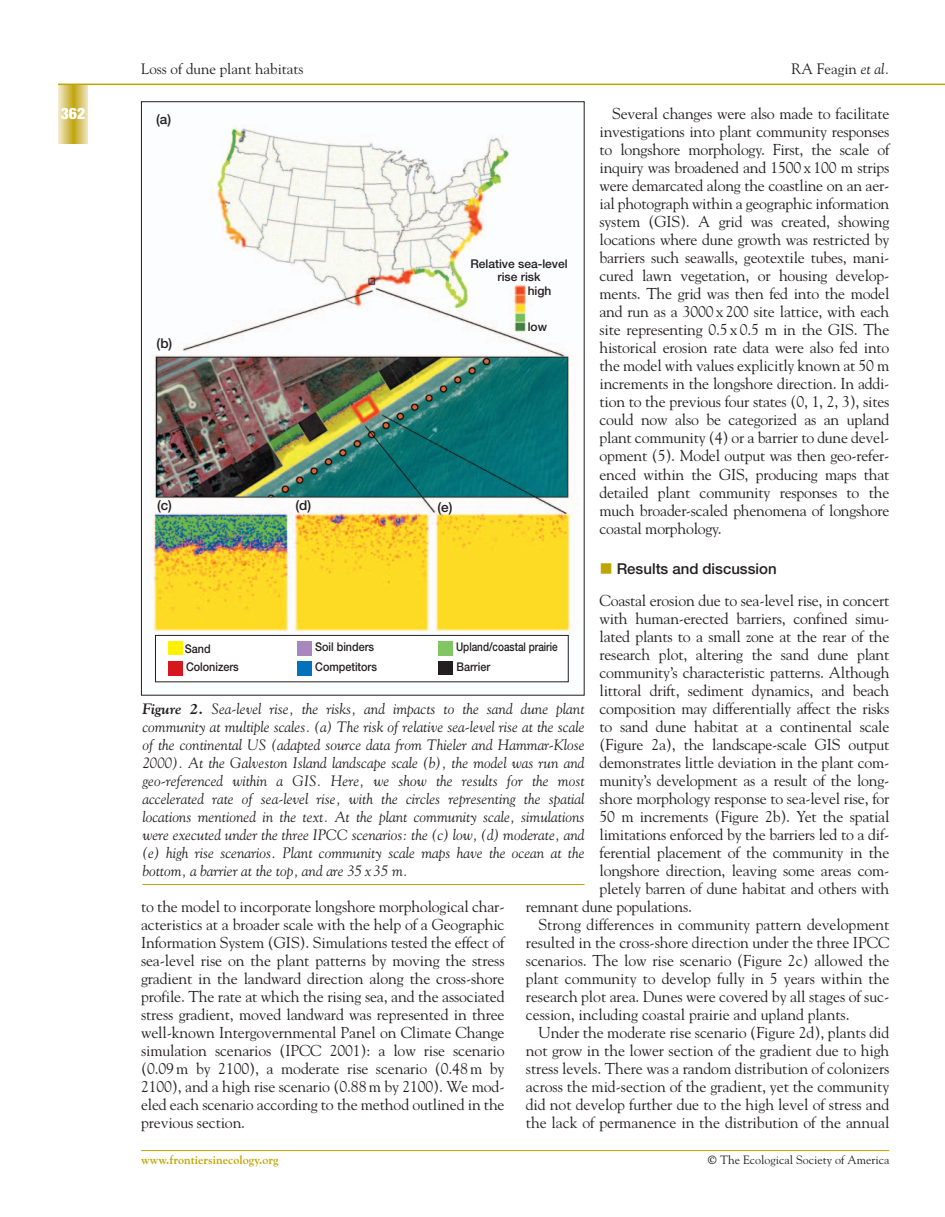
<style>
.page{position:relative;width:945px;height:1217px;background:#fff}
.page>*{position:absolute;margin:0;border:0;box-sizing:border-box;transform-origin:0 0}
.t1{font:15.75px/18px "Goudy";letter-spacing:-.015em;color:#231f20;text-align:justify}
.t2{font:900 condensed 15.75px "Helvetica Neue";color:#fff}
.t3{font:italic 15px/18px "Goudy";color:#231f20;text-align:justify}
.t4{font:15px "Goudy";color:#231f20}
.t5{font:500 15px "Helvetica Neue";color:#231f20}
.t6{font:500 13.5px "Helvetica Neue";color:#231f20}
.t7{font:500 12px/18.6px "Helvetica Neue";color:#231f20;scale:.9 1}
.t8{font:500 12px/13.5px "Helvetica Neue";color:#231f20;text-align:center}
.t9{font:12px "Goudy";color:#231f20}
.t10{font:500 12px/19.6px "Helvetica Neue";color:#231f20;scale:.83 1}
.t11{font:700 12px "Goudy";color:#bea502}
.s1{font-style:italic}
.s2{font-weight:700}
</style>
<div class="page">
<svg style="left:932px;top:84px;width:13px;height:1px"></svg>
<svg style="left:58px;top:85px;width:30px;height:59px;background:#d9c66e"></svg>
<hr style="left:58px;top:84px;width:874px;height:1px;background:#bea502">
<hr style="left:141px;top:1150px;width:748px;height:1px;background:#bea502">
<img style="left:152px;top:126px;width:426px;height:557px">
<hr style="left:142px;top:884px;width:443px;height:1px;background:#bea502">
<div style="left:155px;top:635px;width:413px;height:47px;background:#fff"></div>
<div style="left:155px;top:635px;width:414px;height:47px;border:1px solid #231f20"></div>
<div style="left:168px;top:640px;width:14px;height:14px;background:#fff101"></div>
<div style="left:168px;top:661px;width:14px;height:14px;background:#d7171f"></div>
<div style="left:298px;top:642px;width:14px;height:14px;background:#a787be"></div>
<div style="left:298px;top:661px;width:14px;height:14px;background:#0372bb"></div>
<div style="left:438px;top:642px;width:15px;height:14px;background:#82c664"></div>
<div style="left:438px;top:661px;width:15px;height:14px;background:#231f20"></div>
<p class="t2" style="left:61px;top:108px;width:26px">362</p>
<p class="t4" style="left:141px;top:62px;width:164px">Loss of dune plant habitats</p>
<p class="t4" style="left:792px;top:62px;width:99px">RA Feagin <span class="s1">et al.</span></p>
<p class="t1" style="left:600px;top:106px;width:291px;text-indent:13px">Several changes were also made to facilitate investigations into plant community responses to longshore morphology. First, the scale of inquiry was broadened and 1500 x 100 m strips were demarcated along the coastline on an aer&shy;ial photograph within a geographic information system (GIS). A grid was created, showing locations where dune growth was restricted by barriers such seawalls, geotextile tubes, mani&shy;cured lawn vegetation, or housing develop&shy;ments. The grid was then fed into the model and run as a 3000 x 200 site lattice, with each site representing 0.5 x 0.5 m in the GIS. The historical erosion rate data were also fed into the model with values explicitly known at 50 m increments in the longshore direction. In addi&shy;tion to the previous four states (0, 1, 2, 3), sites could now also be categorized as an upland plant community (4) or a barrier to dune devel&shy;opment (5). Model output was then geo-refer&shy;enced within the GIS, producing maps that detailed plant community responses to the much broader-scaled phenomena of longshore coastal morphology.</p>
<p class="t5" style="left:617px;top:563px;width:161px">Results and discussion</p>
<p class="t1" style="left:600px;top:592px;width:291px">Coastal erosion due to sea-level rise, in concert</p>
<p class="t1" style="left:600px;top:610px;width:291px">with human-erected barriers, confined simu-</p>
<p class="t1" style="left:600px;top:628px;width:291px">lated plants to a small zone at the rear of the</p>
<p class="t1" style="left:600px;top:646px;width:291px">research plot, altering the sand dune plant</p>
<p class="t1" style="left:600px;top:664px;width:291px">community’s characteristic patterns. Although</p>
<p class="t1" style="left:600px;top:682px;width:291px">littoral drift, sediment dynamics, and beach</p>
<p class="t1" style="left:600px;top:700px;width:291px">composition may differentially affect the risks</p>
<p class="t1" style="left:600px;top:718px;width:291px">to sand dune habitat at a continental scale</p>
<p class="t1" style="left:600px;top:736px;width:291px">(Figure 2a), the landscape-scale GIS output</p>
<p class="t1" style="left:600px;top:754px;width:291px">demonstrates little deviation in the plant com-</p>
<p class="t1" style="left:600px;top:772px;width:291px">munity’s development as a result of the long-</p>
<p class="t1" style="left:600px;top:790px;width:291px">shore morphology response to sea-level rise, for</p>
<p class="t1" style="left:600px;top:808px;width:291px">50 m increments (Figure 2b). Yet the spatial</p>
<p class="t1" style="left:600px;top:826px;width:291px">limitations enforced by the barriers led to a dif-</p>
<p class="t1" style="left:600px;top:844px;width:291px">ferential placement of the community in the</p>
<p class="t1" style="left:600px;top:862px;width:291px">longshore direction, leaving some areas com-</p>
<p class="t1" style="left:600px;top:880px;width:291px">pletely barren of dune habitat and others with</p>
<p class="t1" style="left:526px;top:898px;width:168px">remnant dune populations.</p>
<p class="t1" style="left:539px;top:916px;width:352px">Strong differences in community pattern development</p>
<p class="t1" style="left:526px;top:934px;width:365px">resulted in the cross-shore direction under the three IPCC</p>
<p class="t1" style="left:526px;top:952px;width:365px">scenarios. The low rise scenario (Figure 2c) allowed the</p>
<p class="t1" style="left:526px;top:970px;width:365px">plant community to develop fully in 5 years within the</p>
<p class="t1" style="left:526px;top:988px;width:365px">research plot area. Dunes were covered by all stages of suc-</p>
<p class="t1" style="left:526px;top:1006px;width:325px">cession, including coastal prairie and upland plants.</p>
<p class="t1" style="left:539px;top:1024px;width:352px">Under the moderate rise scenario (Figure 2d), plants did</p>
<p class="t1" style="left:526px;top:1042px;width:365px">not grow in the lower section of the gradient due to high</p>
<p class="t1" style="left:526px;top:1060px;width:365px">stress levels. There was a random distribution of colonizers</p>
<p class="t1" style="left:526px;top:1078px;width:365px">across the mid-section of the gradient, yet the community</p>
<p class="t1" style="left:526px;top:1096px;width:365px">did not develop further due to the high level of stress and</p>
<p class="t1" style="left:526px;top:1114px;width:365px">the lack of permanence in the distribution of the annual</p>
<p class="t6" style="left:156px;top:114px;width:17px">(a)</p>
<p class="t8" style="left:470px;top:258px;width:99px">Relative sea-level rise risk</p>
<p class="t8" style="left:528px;top:285px;width:25px">high</p>
<p class="t8" style="left:528px;top:321px;width:21px">low</p>
<p class="t6" style="left:157px;top:338px;width:17px">(b)</p>
<p class="t6" style="left:157px;top:500px;width:17px">(c)</p>
<p class="t6" style="left:295px;top:500px;width:17px">(d)</p>
<p class="t6" style="left:438px;top:502px;width:17px">(e)</p>
<p class="t7" style="left:185px;top:640px;width:61px">Sand<br>Colonizers</p>
<p class="t7" style="left:315px;top:638px;width:70px;line-height:19.8px">Soil binders<br>Competitors</p>
<p class="t10" style="left:456px;top:638px;width:124px">Upland/coastal prairie<br>Barrier</p>
<p class="t3" style="left:142px;top:700px;width:444px"><span class="s2">Figure 2.</span> Sea-level rise, the risks, and impacts to the sand dune plant community at multiple scales. (a) The risk of relative sea-level rise at the scale of the continental US (adapted source data from Thieler and Hammar-Klose 2000). At the Galveston Island landscape scale (b), the model was run and geo-referenced within a GIS. Here, we show the results for the most accelerated rate of sea-level rise, with the circles representing the spatial locations mentioned in the text. At the plant community scale, simulations were executed under the three IPCC scenarios: the (c) low, (d) moderate, and (e) high rise scenarios. Plant community scale maps have the ocean at the bottom, a barrier at the top, and are 35 x 35 m.</p>
<p class="t1" style="left:141px;top:898px;width:365px">to the model to incorporate longshore morphological char&shy;acteristics at a broader scale with the help of a Geographic Information System (GIS). Simulations tested the effect of sea-level rise on the plant patterns by moving the stress gradient in the landward direction along the cross-shore profile. The rate at which the rising sea, and the associated stress gradient, moved landward was represented in three well-known Intergovernmental Panel on Climate Change simulation scenarios (IPCC 2001): a low rise scenario (0.09 m by 2100), a moderate rise scenario (0.48 m by 2100), and a high rise scenario (0.88 m by 2100). We mod&shy;eled each scenario according to the method outlined in the previous section.</p>
<p class="t11" style="left:141px;top:1155px;width:139px">www.frontiersinecology.org</p>
<p class="t9" style="left:708px;top:1155px;width:183px"><span class="s2">©</span> The Ecological Society of America</p>
</div>
